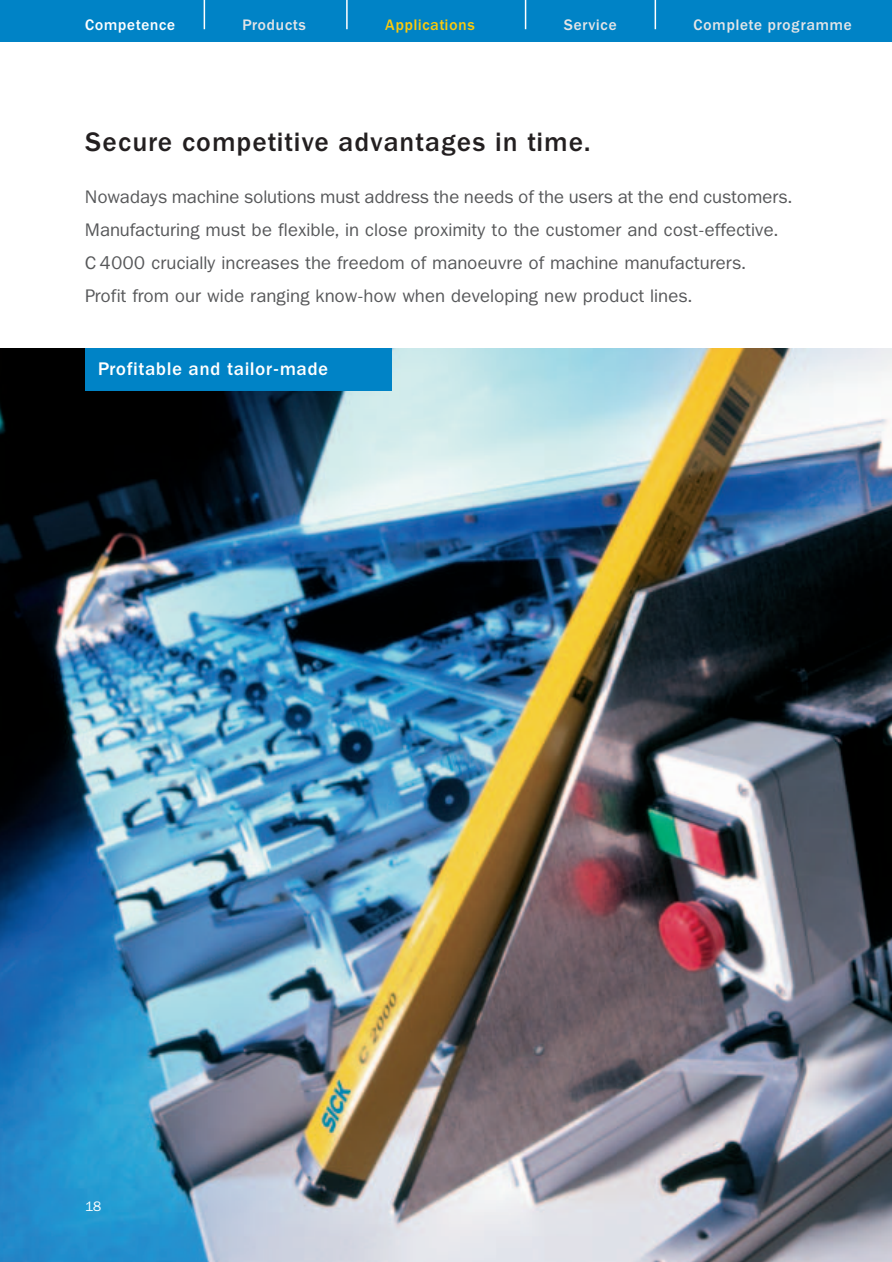
<style>
.page{position:relative;width:892px;height:1262px;background:#fff}
.page>*{position:absolute;margin:0;border:0;box-sizing:border-box;transform-origin:0 0}
.t1{font:500 26.25px "Franklin ITCBQ";letter-spacing:.06em;color:#231f20}
.t2{font:18px/33px "Franklin ITCBQ";letter-spacing:.03em;color:#57585a}
.t3{font:500 18px "Franklin ITCBQ";letter-spacing:.06em;color:#fff}
.t4{font:500 15px "Franklin ITCBQ";letter-spacing:.06em;color:#e4e5e7}
.t5{font:500 15px "Franklin ITCBQ";letter-spacing:.06em;color:#feca0a}
.t6{font:500 15px "Franklin ITCBQ";letter-spacing:.06em;color:#fff}
.t7{font:13.5px "Franklin ITCBQ";color:#fff}
</style>
<div class="page">
<img style="left:0;top:0;width:891px;height:1262px">
<p class="t6" style="left:85px;top:19px;width:91px">Competence</p>
<p class="t4" style="left:243px;top:19px;width:64px">Products</p>
<p class="t5" style="left:385px;top:19px;width:91px">Applications</p>
<p class="t4" style="left:564px;top:19px;width:54px">Service</p>
<p class="t4" style="left:693px;top:19px;width:159px">Complete programme</p>
<h1 class="t1" style="left:85px;top:132px;width:506px">Secure competitive advantages in time.</h1>
<p class="t2" style="left:85px;top:182px;width:708px">Nowadays machine solutions must address the needs of the users at the end customers.<br>Manufacturing must be flexible, in close proximity to the customer and cost-effective.<br>C 4000 crucially increases the freedom of manoeuvre of machine manufacturers.<br>Profit from our wide ranging know-how when developing new product lines.</p>
<p class="t3" style="left:98px;top:362px;width:231px">Profitable and tailor-made</p>
<p class="t7" style="left:85px;top:1201px;width:17px">18</p>
</div>
